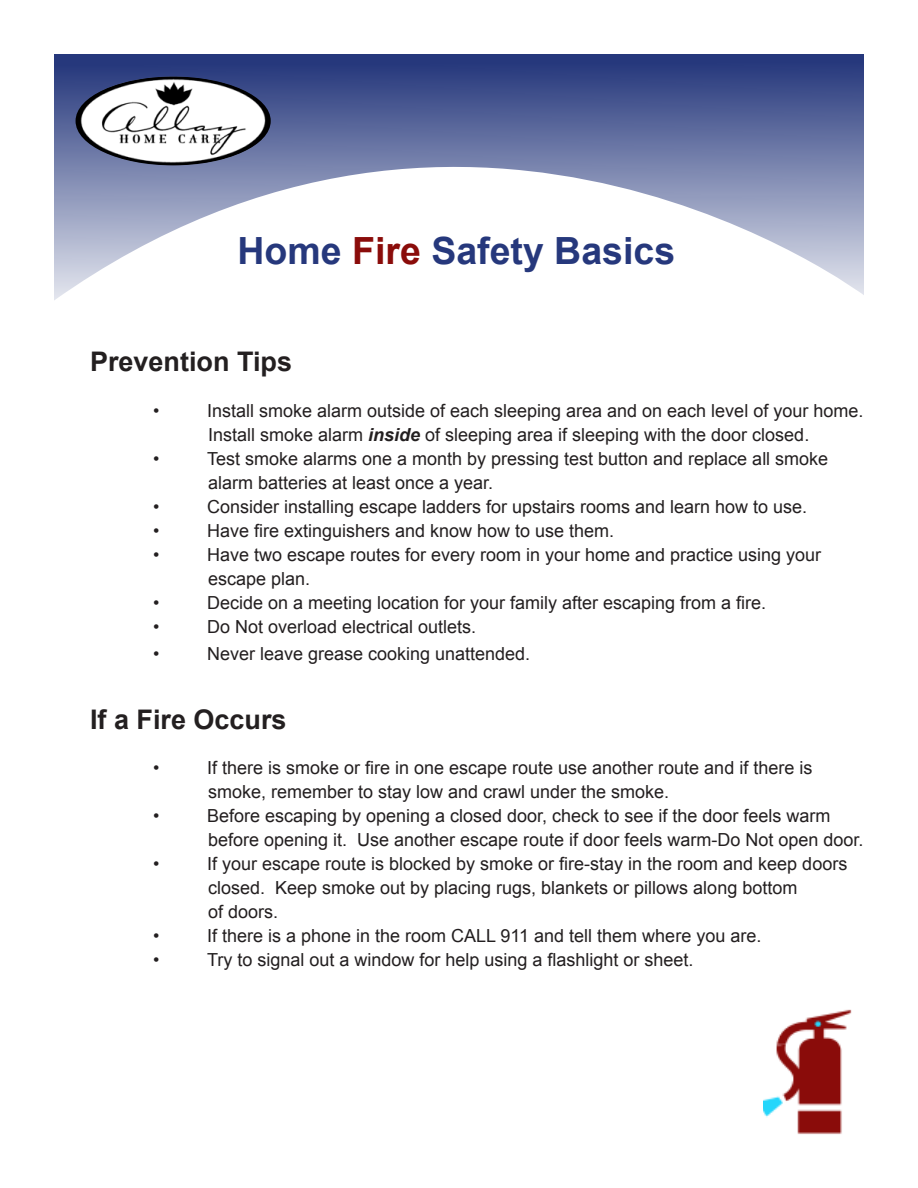
<style>
.page{position:relative;width:918px;height:1188px;background:#fff}
.page>*{position:absolute;margin:0;border:0;box-sizing:border-box;transform-origin:0 0}
.t1{font:700 37.5px "Arial";color:#26387c}
.t2{font:700 27px "Arial";color:#231f20}
.t3{font:18px "Arial";color:#231f20}
.s1{color:#8a0c0a}
.s2{font-weight:700;font-style:italic}
</style>
<div class="page">
<svg style="left:54px;top:54px;width:810px;height:246px"></svg>
<img style="left:76px;top:77px;width:195px;height:88px">
<img style="left:763px;top:1009px;width:89px;height:125px">
<p class="t1" style="left:238px;top:226px;width:439px">Home <span class="s1">Fire</span> Safety Basics</p>
<p class="t2" style="left:90px;top:343px;width:204px">Prevention Tips</p>
<p class="t3" style="left:153px;top:399px;width:8px">•</p>
<p class="t3" style="left:207px;top:399px;width:658px">Install smoke alarm outside of each sleeping area and on each level of your home.</p>
<p class="t3" style="left:208px;top:423px;width:603px">Install smoke alarm <span class="s2">inside</span> of sleeping area if sleeping with the door closed.</p>
<p class="t3" style="left:153px;top:447px;width:8px">•</p>
<p class="t3" style="left:207px;top:447px;width:623px">Test smoke alarms one a month by pressing test button and replace all smoke</p>
<p class="t3" style="left:208px;top:471px;width:287px">alarm batteries at least once a year.</p>
<p class="t3" style="left:153px;top:495px;width:8px">•</p>
<p class="t3" style="left:207px;top:495px;width:602px">Consider installing escape ladders for upstairs rooms and learn how to use.</p>
<p class="t3" style="left:153px;top:519px;width:8px">•</p>
<p class="t3" style="left:207px;top:519px;width:409px">Have fire extinguishers and know how to use them.</p>
<p class="t3" style="left:153px;top:543px;width:8px">•</p>
<p class="t3" style="left:207px;top:543px;width:616px">Have two escape routes for every room in your home and practice using your</p>
<p class="t3" style="left:208px;top:567px;width:104px">escape plan.</p>
<p class="t3" style="left:153px;top:591px;width:8px">•</p>
<p class="t3" style="left:207px;top:591px;width:561px">Decide on a meeting location for your family after escaping from a fire.</p>
<p class="t3" style="left:153px;top:615px;width:8px">•</p>
<p class="t3" style="left:207px;top:615px;width:271px">Do Not overload electrical outlets.</p>
<p class="t3" style="left:153px;top:642px;width:8px">•</p>
<p class="t3" style="left:207px;top:642px;width:325px">Never leave grease cooking unattended.</p>
<p class="t2" style="left:90px;top:702px;width:198px">If a Fire Occurs</p>
<p class="t3" style="left:153px;top:756px;width:8px">•</p>
<p class="t3" style="left:207px;top:756px;width:607px">If there is smoke or fire in one escape route use another route and if there is</p>
<p class="t3" style="left:208px;top:780px;width:463px">smoke, remember to stay low and crawl under the smoke.</p>
<p class="t3" style="left:153px;top:804px;width:8px">•</p>
<p class="t3" style="left:207px;top:804px;width:625px">Before escaping by opening a closed door, check to see if the door feels warm</p>
<p class="t3" style="left:208px;top:828px;width:657px">before opening it. Use another escape route if door feels warm-Do Not open door.</p>
<p class="t3" style="left:153px;top:852px;width:8px">•</p>
<p class="t3" style="left:207px;top:852px;width:642px">If your escape route is blocked by smoke or fire-stay in the room and keep doors</p>
<p class="t3" style="left:208px;top:876px;width:591px">closed. Keep smoke out by placing rugs, blankets or pillows along bottom</p>
<p class="t3" style="left:208px;top:900px;width:72px">of doors.</p>
<p class="t3" style="left:153px;top:924px;width:8px">•</p>
<p class="t3" style="left:207px;top:924px;width:556px">If there is a phone in the room CALL 911 and tell them where you are.</p>
<p class="t3" style="left:153px;top:948px;width:8px">•</p>
<p class="t3" style="left:207px;top:948px;width:488px">Try to signal out a window for help using a flashlight or sheet.</p>
</div>
